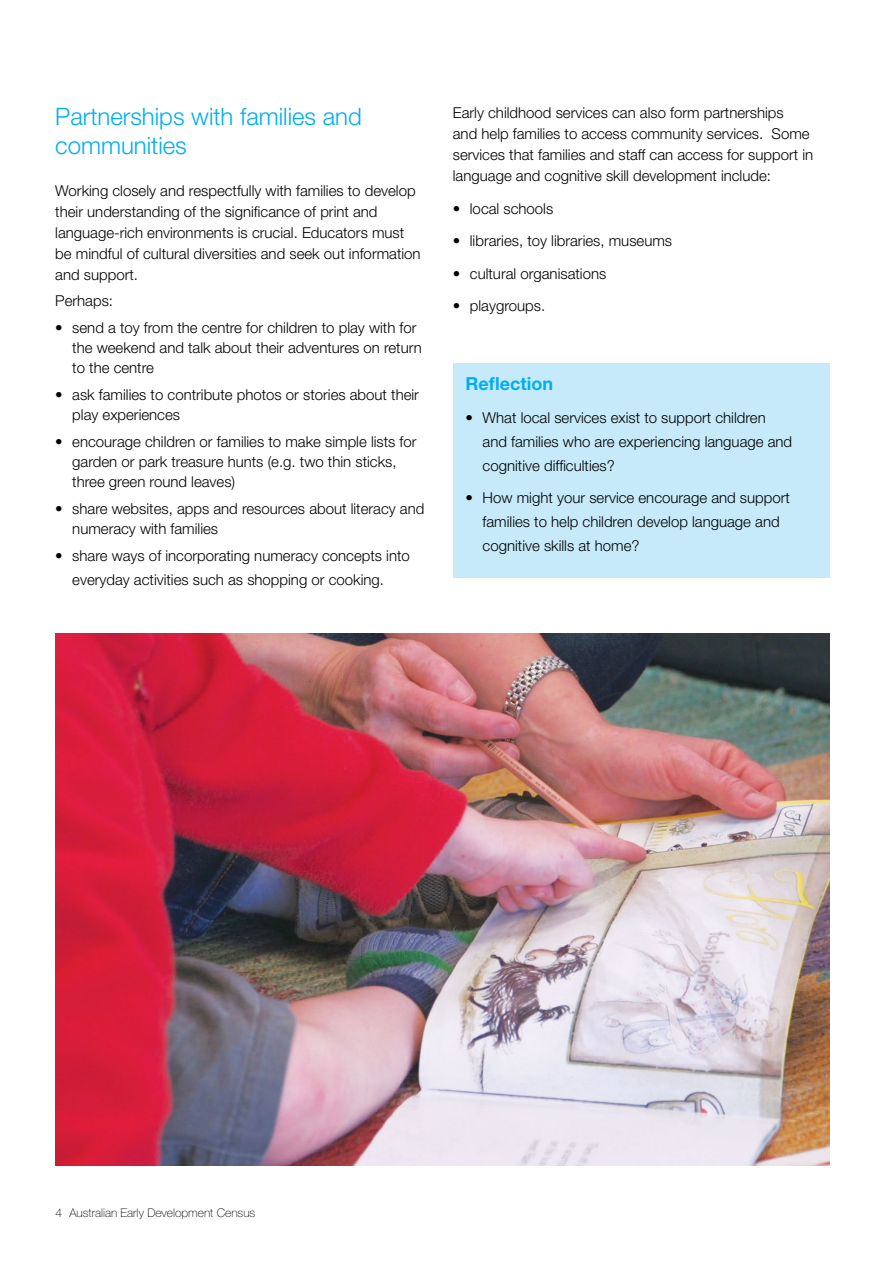
<style>
.page{position:relative;width:893px;height:1263px;background:#fff}
.page>*{position:absolute;margin:0;border:0;box-sizing:border-box;transform-origin:0 0}
.t1{font:300 24px/28.8px "Helvetica Neue";color:#00aeef}
.t2{font:700 18px "Helvetica Neue";color:#00aeef}
.t3{font:300 15px/20.2px "Helvetica Neue";color:#000}
.t4{font:100 12px "Helvetica Neue";color:#000}
</style>
<div class="page">
<div style="left:453px;top:364px;width:376px;height:214px;background:#c7eafb"></div>
<img style="left:55px;top:634px;width:774px;height:531px">
<h1 class="t1" style="left:55px;top:102px;width:308px">Partnerships with families and communities</h1>
<p class="t3" style="left:55px;top:180px;width:367px;line-height:20.9px">Working closely and respectfully with families to develop their understanding of the significance of print and language-rich environments is crucial. Educators must be mindful of cultural diversities and seek out information and support.</p>
<p class="t3" style="left:55px;top:290px;width:59px">Perhaps:</p>
<p class="t3" style="left:72px;top:317px;width:351px;text-indent:-17px">• send a toy from the centre for children to play with for the weekend and talk about their adventures on return to the centre</p>
<p class="t3" style="left:72px;top:384px;width:348px;text-indent:-17px">• ask families to contribute photos or stories about their play experiences</p>
<p class="t3" style="left:72px;top:431px;width:346px;text-indent:-17px">• encourage children or families to make simple lists for garden or park treasure hunts (e.g. two thin sticks, three green round leaves)</p>
<p class="t3" style="left:72px;top:498px;width:354px;text-indent:-17px">• share websites, apps and resources about literacy and numeracy with families</p>
<p class="t3" style="left:55px;top:543px;width:356px;line-height:24px;text-align:center">• share ways of incorporating numeracy concepts into everyday activities such as shopping or cooking.</p>
<p class="t3" style="left:453px;top:102px;width:362px;line-height:21px">Early childhood services can also form partnerships<br>and help families to access community services. Some services that families and staff can access for support in language and cognitive skill development include:</p>
<p class="t3" style="left:453px;top:198px;width:102px">• local schools</p>
<p class="t3" style="left:453px;top:230px;width:221px">• libraries, toy libraries, museums</p>
<p class="t3" style="left:453px;top:263px;width:155px">• cultural organisations</p>
<p class="t3" style="left:453px;top:295px;width:94px">• playgroups.</p>
<p class="t2" style="left:466px;top:373px;width:89px">Reflection</p>
<p class="t3" style="left:483px;top:405px;width:311px;line-height:24px;text-indent:-17px">• What local services exist to support children and families who are experiencing language and cognitive difficulties?</p>
<p class="t3" style="left:483px;top:486px;width:309px;line-height:24px;text-indent:-17px">• How might your service encourage and support families to help children develop language and cognitive skills at home?</p>
<p class="t4" style="left:55px;top:1206px;width:201px">4 Australian Early Development Census</p>
</div>
